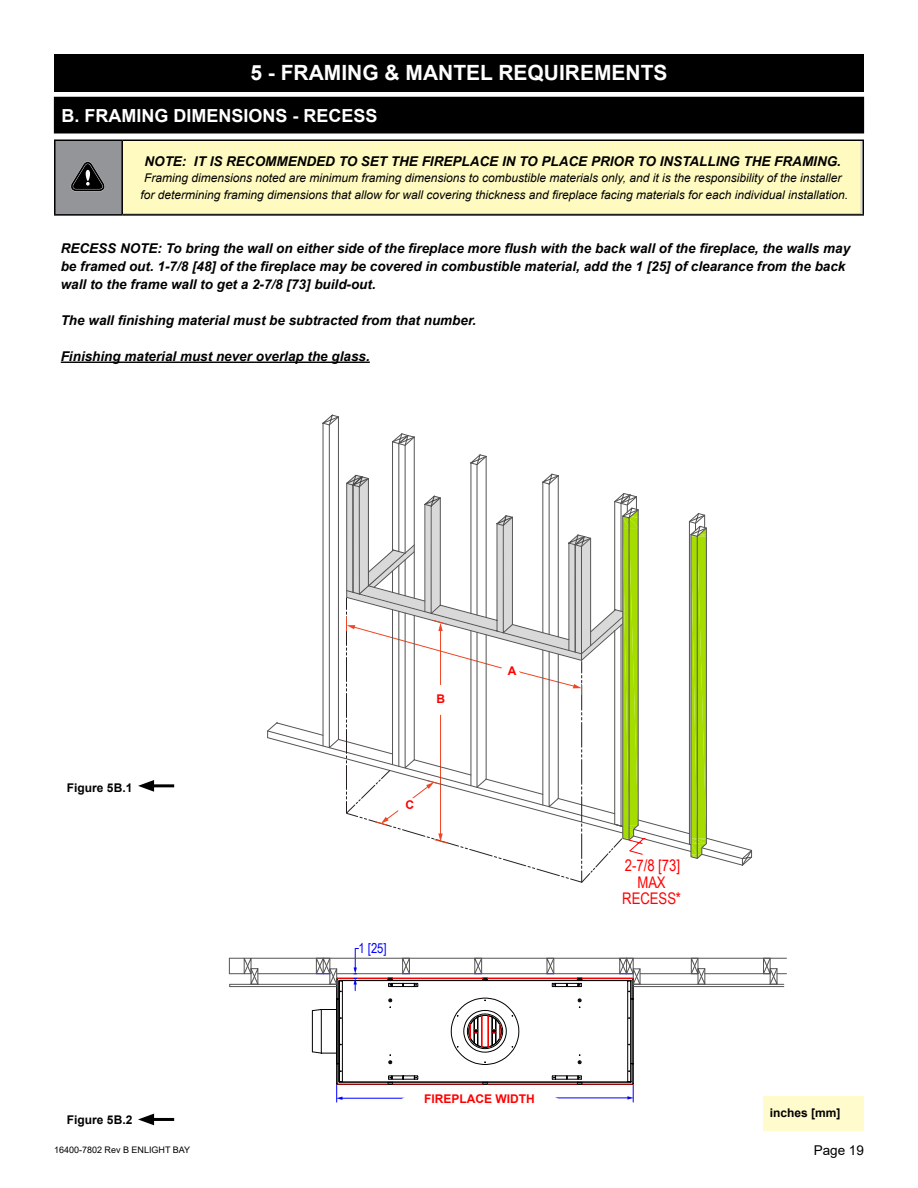
<style>
.page{position:relative;width:918px;height:1188px;background:#fff}
.page>*{position:absolute;margin:0;border:0;box-sizing:border-box;transform-origin:0 0}
.t1{font:700 21px "Arial";color:#fff}
.t2{font:700 18px "Arial";color:#fff}
.t3{font:16.05px/17.4px "Arial Narrow";letter-spacing:.005em;color:#f00;text-align:center}
.t4{font:13.8px "Arial Narrow";color:#00f}
.t5{font:italic 700 13.5px/18px "Arial";color:#000}
.t6{font:13.5px "Arial";color:#000}
.t7{font:italic 12px/16.5px "Arial";color:#000}
.t8{font:700 12px "Arial";color:#000}
.t9{font:700 12px "Arial";color:#f00}
.t10{font:9px "Arial";color:#000}
</style>
<div class="page">
<svg style="left:708px;top:838px;width:44px;height:28px"></svg>
<svg style="left:229px;top:948px;width:558px;height:154px"></svg>
<svg style="left:267px;top:414px;width:441px;height:469px"></svg>
<hr style="left:61px;top:362px;width:309px;height:1px;background:#000">
<div style="left:54px;top:54px;width:810px;height:38px;background:#000"></div>
<div style="left:54px;top:97px;width:810px;height:36px;background:#000"></div>
<div style="left:401px;top:1090px;width:158px;height:22px;background:#fff;border-radius:50%"></div>
<div style="left:426px;top:689px;width:26px;height:22px;background:#fff;border-radius:50%"></div>
<div style="left:398px;top:798px;width:26px;height:22px;background:#fff;border-radius:50%"></div>
<div style="left:119px;top:140px;width:742px;height:74px;background:#fffbc0"></div>
<div style="left:55px;top:140px;width:67px;height:75px;background:#939598"></div>
<hr style="left:54px;top:140px;width:68px;height:1px;background:#000">
<hr style="left:54px;top:141px;width:2px;height:73px;background:#000">
<hr style="left:122px;top:140px;width:742px;height:1px;background:#000">
<hr style="left:121px;top:141px;width:2px;height:73px;background:#000">
<hr style="left:862px;top:141px;width:2px;height:73px;background:#000">
<hr style="left:54px;top:214px;width:68px;height:2px;background:#000">
<hr style="left:122px;top:214px;width:742px;height:2px;background:#000">
<svg style="left:70px;top:162px;width:35px;height:29px"></svg>
<div style="left:496px;top:668px;width:26px;height:22px;background:#fff;border-radius:50%"></div>
<div style="left:763px;top:1096px;width:101px;height:34px;background:#fffbcc"></div>
<hr style="left:148px;top:784px;width:26px;height:3px;background:#000">
<svg style="left:138px;top:780px;width:16px;height:12px"></svg>
<hr style="left:148px;top:1118px;width:26px;height:3px;background:#000">
<svg style="left:138px;top:1114px;width:16px;height:11px"></svg>
<h1 class="t1" style="left:250px;top:58px;width:419px">5 - FRAMING &amp; MANTEL REQUIREMENTS</h1>
<h2 class="t2" style="left:62px;top:103px;width:318px">B. FRAMING DIMENSIONS - RECESS</h2>
<p class="t5" style="left:144px;top:153px;width:698px">NOTE: IT IS RECOMMENDED TO SET THE FIREPLACE IN TO PLACE PRIOR TO INSTALLING THE FRAMING.</p>
<p class="t7" style="left:141px;top:170px;width:709px">Framing dimensions noted are minimum framing dimensions to combustible materials only, and it is the responsibility of the installer for determining framing dimensions that allow for wall covering thickness and fireplace facing materials for each individual installation.</p>
<p class="t5" style="left:61px;top:239px;width:791px">RECESS NOTE: To bring the wall on either side of the fireplace more flush with the back wall of the fireplace, the walls may be framed out. 1-7/8 [48] of the fireplace may be covered in combustible material, add the 1 [25] of clearance from the back wall to the frame wall to get a 2-7/8 [73] build-out.</p>
<p class="t5" style="left:61px;top:311px;width:417px">The wall finishing material must be subtracted from that number.</p>
<p class="t5" style="left:61px;top:347px;width:311px">Finishing material must never overlap the glass.</p>
<p class="t8" style="left:67px;top:780px;width:67px">Figure 5B.1</p>
<p class="t8" style="left:67px;top:1111px;width:67px">Figure 5B.2</p>
<p class="t9" style="left:437px;top:690px;width:10px">B</p>
<p class="t9" style="left:405px;top:796px;width:10px">C</p>
<p class="t4" style="left:359px;top:938px;width:30px">1 [25]</p>
<p class="t9" style="left:508px;top:662px;width:10px">A</p>
<p class="t9" style="left:424px;top:1091px;width:112px">FIREPLACE WIDTH</p>
<p class="t3" style="left:625px;top:856px;width:57px">2-7/8 [73]<br>MAX</p>
<p class="t3" style="left:622px;top:889px;width:60px">RECESS*</p>
<p class="t8" style="left:770px;top:1105px;width:72px">inches [mm]</p>
<p class="t10" style="left:54px;top:1144px;width:138px">16400-7802 Rev B ENLIGHT BAY</p>
<p class="t6" style="left:814px;top:1141px;width:52px">Page 19</p>
</div>
